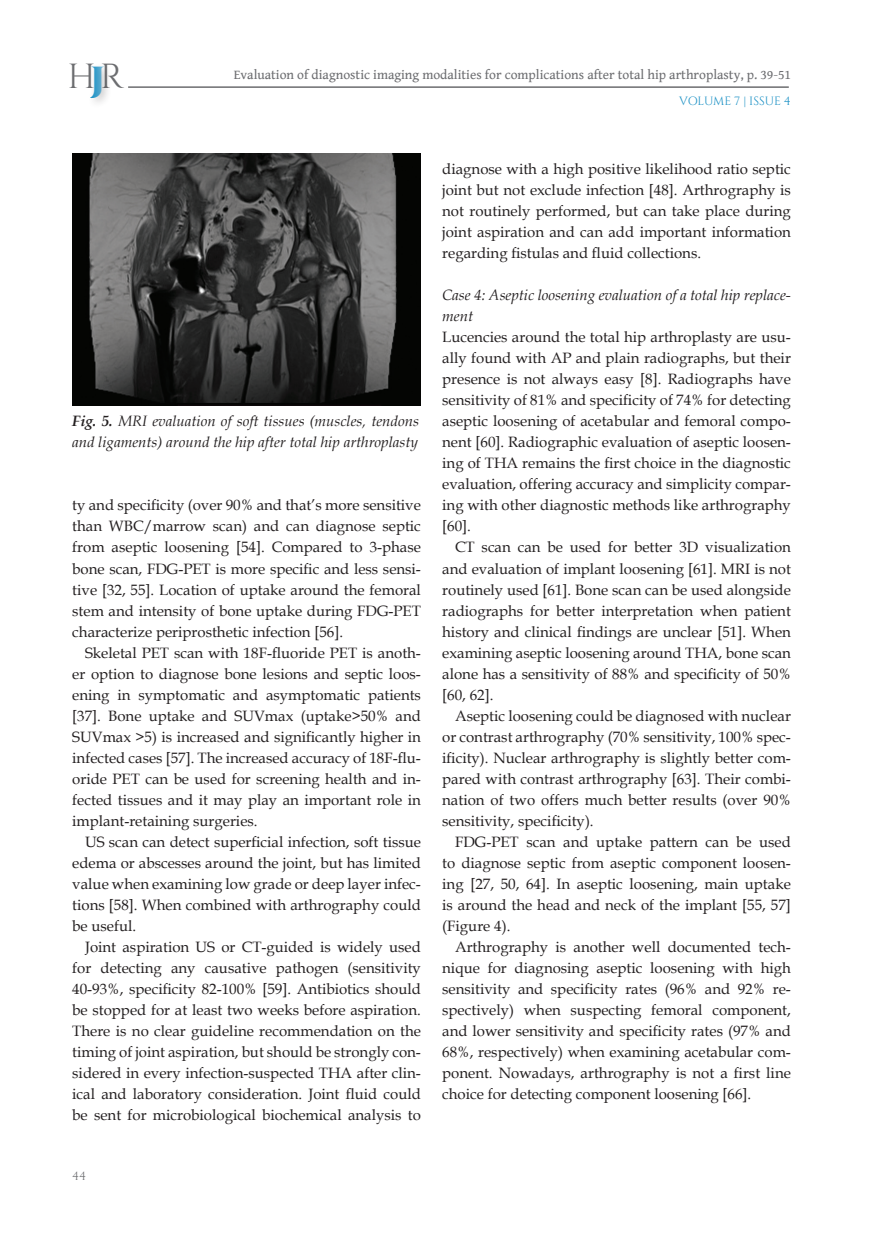
<style>
.page{position:relative;width:893px;height:1234px;background:#fff}
.page>*{position:absolute;margin:0;border:0;box-sizing:border-box;transform-origin:0 0}
.t1{font:34.8px "Cinzel";color:#6c6d70}
.t2{font:15px/21px "Book Antiqua";color:#231f20;text-align:justify}
.t3{font:italic 15px/21px "Book Antiqua";color:#231f20}
.t4{font:13.5px "Gentium Book Basic";color:#6c6d70}
.t5{font:12px "Cinzel";letter-spacing:-.015em;color:#1c91c5}
.t6{font:12px "Cinzel";color:#6c6d70}
.s1{font-weight:900;color:#1c91c5}
.s2{font-weight:700}
</style>
<div class="page">
<hr style="left:128px;top:86px;width:661px;height:2px;background:#6c6d70">
<div style="left:87px;top:61px;width:27px;height:47px;background:#231f20;opacity:.25"></div>
<img style="left:72px;top:154px;width:348px;height:251px">
<h1 class="t1" style="left:68px;top:56px;width:58px">H<span class="s1">J</span>R</h1>
<p class="t4" style="left:234px;top:65px;width:559px">Evaluation of diagnostic imaging modalities for complications after total hip arthroplasty, p. 39-51</p>
<p class="t5" style="left:679px;top:94px;width:113px">VOLUME 7 | ISSUE 4</p>
<p class="t3" style="left:72px;top:410px;width:348px"><span class="s2">Fig. 5.</span> MRI evaluation of soft tissues (muscles, tendons and ligaments) around the hip after total hip arthroplasty</p>
<p class="t2" style="left:72px;top:494px;width:350px">ty and specificity (over 90% and that’s more sensitive than WBC/marrow scan) and can diagnose septic from aseptic loosening [54]. Compared to 3-phase bone scan, FDG-PET is more specific and less sensi&shy;tive [32, 55]. Location of uptake around the femoral stem and intensity of bone uptake during FDG-PET characterize periprosthetic infection [56].</p>
<p class="t2" style="left:72px;top:641px;width:350px;text-indent:13px">Skeletal PET scan with 18F-fluoride PET is anoth&shy;er option to diagnose bone lesions and septic loos&shy;ening in symptomatic and asymptomatic patients [37]. Bone uptake and SUVmax (uptake&gt;50% and SUVmax &gt;5) is increased and significantly higher in infected cases [57]. The increased accuracy of 18F-flu&shy;oride PET can be used for screening health and in&shy;fected tissues and it may play an important role in implant-retaining surgeries.</p>
<p class="t2" style="left:72px;top:830px;width:350px;text-indent:13px">US scan can detect superficial infection, soft tissue edema or abscesses around the joint, but has limited value when examining low grade or deep layer infec&shy;tions [58]. When combined with arthrography could be useful.</p>
<p class="t2" style="left:72px;top:935px;width:350px;text-indent:13px">Joint aspiration US or CT-guided is widely used for detecting any causative pathogen (sensitivity 40-93%, specificity 82-100% [59]. Antibiotics should be stopped for at least two weeks before aspiration.<br>There is no clear guideline recommendation on the timing of joint aspiration, but should be strongly con&shy;sidered in every infection-suspected THA after clin&shy;ical and laboratory consideration. Joint fluid could be sent for microbiological biochemical analysis to</p>
<p class="t6" style="left:72px;top:1168px;width:15px">44</p>
<p class="t2" style="left:442px;top:158px;width:350px">diagnose with a high positive likelihood ratio septic joint but not exclude infection [48]. Arthrography is not routinely performed, but can take place during joint aspiration and can add important information regarding fistulas and fluid collections.</p>
<p class="t3" style="left:442px;top:284px;width:350px">Case 4: Aseptic loosening evaluation of a total hip replace&shy;ment</p>
<p class="t2" style="left:442px;top:326px;width:350px">Lucencies around the total hip arthroplasty are usu&shy;ally found with AP and plain radiographs, but their presence is not always easy [8]. Radiographs have sensitivity of 81% and specificity of 74% for detecting aseptic loosening of acetabular and femoral compo&shy;nent [60]. Radiographic evaluation of aseptic loosen&shy;ing of THA remains the first choice in the diagnostic evaluation, offering accuracy and simplicity compar&shy;ing with other diagnostic methods like arthrography [60].</p>
<p class="t2" style="left:442px;top:536px;width:350px;text-indent:13px">CT scan can be used for better 3D visualization and evaluation of implant loosening [61]. MRI is not routinely used [61]. Bone scan can be used alongside radiographs for better interpretation when patient history and clinical findings are unclear [51]. When examining aseptic loosening around THA, bone scan alone has a sensitivity of 88% and specificity of 50% [60, 62].</p>
<p class="t2" style="left:442px;top:704px;width:350px;text-indent:13px">Aseptic loosening could be diagnosed with nuclear or contrast arthrography (70% sensitivity, 100% spec&shy;ificity). Nuclear arthrography is slightly better com&shy;pared with contrast arthrography [63]. Their combi&shy;nation of two offers much better results (over 90% sensitivity, specificity).</p>
<p class="t2" style="left:442px;top:830px;width:350px;text-indent:13px">FDG-PET scan and uptake pattern can be used to diagnose septic from aseptic component loosen&shy;ing [27, 50, 64]. In aseptic loosening, main uptake is around the head and neck of the implant [55, 57] (Figure 4).</p>
<p class="t2" style="left:442px;top:935px;width:350px;text-indent:13px">Arthrography is another well documented tech&shy;nique for diagnosing aseptic loosening with high sensitivity and specificity rates (96% and 92% re&shy;spectively) when suspecting femoral component, and lower sensitivity and specificity rates (97% and 68%, respectively) when examining acetabular com&shy;ponent. Nowadays, arthrography is not a first line choice for detecting component loosening [66].</p>
</div>
